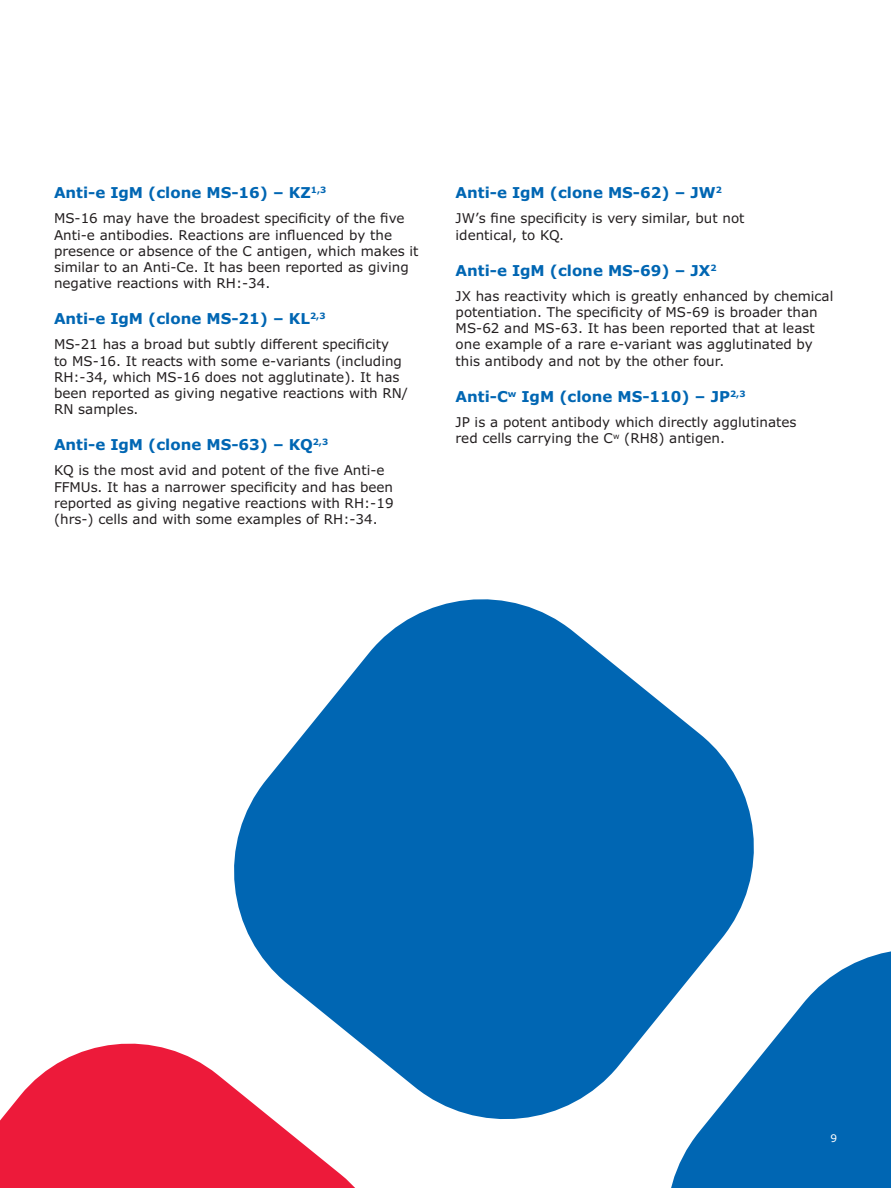
<style>
.page{position:relative;width:891px;height:1188px;background:#fff}
.page>*{position:absolute;margin:0;border:0;box-sizing:border-box;transform-origin:0 0}
.t1{font:700 15px "Verdana Pro";color:#0066b3}
.t2{font:13.5px/16.2px "Verdana Pro";color:#231f20}
.t3{font:10.5px "Verdana Pro";color:#fff}
</style>
<div class="page">
<svg style="left:234px;top:599px;width:520px;height:520px;fill:#0066b3"></svg>
<svg style="left:0;top:1026px;width:410px;height:162px;fill:#ed1a3a"></svg>
<svg style="left:648px;top:931px;width:243px;height:257px;fill:#0066b3"></svg>
<p class="t1" style="left:54px;top:183px;width:274px">Anti-e IgM (clone MS-16) – KZ<sup>1,3</sup></p>
<p class="t2" style="left:54px;top:211px;width:366px">MS-16 may have the broadest specificity of the five Anti-e antibodies. Reactions are influenced by the presence or absence of the C antigen, which makes it similar to an Anti-Ce. It has been reported as giving negative reactions with RH:-34.</p>
<p class="t1" style="left:54px;top:309px;width:273px">Anti-e IgM (clone MS-21) – KL<sup>2,3</sup></p>
<p class="t2" style="left:54px;top:337px;width:356px">MS-21 has a broad but subtly different specificity<br>to MS-16. It reacts with some e-variants (including RH:-34, which MS-16 does not agglutinate). It has been reported as giving negative reactions with RN/ RN samples.</p>
<p class="t1" style="left:54px;top:435px;width:276px">Anti-e IgM (clone MS-63) – KQ<sup>2,3</sup></p>
<p class="t2" style="left:54px;top:463px;width:341px">KQ is the most avid and potent of the five Anti-e FFMUs. It has a narrower specificity and has been reported as giving negative reactions with RH:-19 (hrs‑) cells and with some examples of RH:-34.</p>
<p class="t1" style="left:456px;top:183px;width:268px">Anti-e IgM (clone MS-62) – JW<sup>2</sup></p>
<p class="t2" style="left:456px;top:211px;width:290px">JW’s fine specificity is very similar, but not identical, to KQ.</p>
<p class="t1" style="left:456px;top:260px;width:262px">Anti-e IgM (clone MS-69) – JX<sup>2</sup></p>
<p class="t2" style="left:456px;top:288px;width:379px">JX has reactivity which is greatly enhanced by chemical potentiation. The specificity of MS-69 is broader than MS-62 and MS-63. It has been reported that at least one example of a rare e-variant was agglutinated by this antibody and not by the other four.</p>
<p class="t1" style="left:456px;top:386px;width:291px">Anti-C<sup>w</sup> IgM (clone MS-110) – JP<sup>2,3</sup></p>
<p class="t2" style="left:456px;top:414px;width:342px">JP is a potent antibody which directly agglutinates red cells carrying the C<sup>w</sup> (RH8) antigen.</p>
<p class="t3" style="left:830px;top:1131px;width:8px">9</p>
</div>
